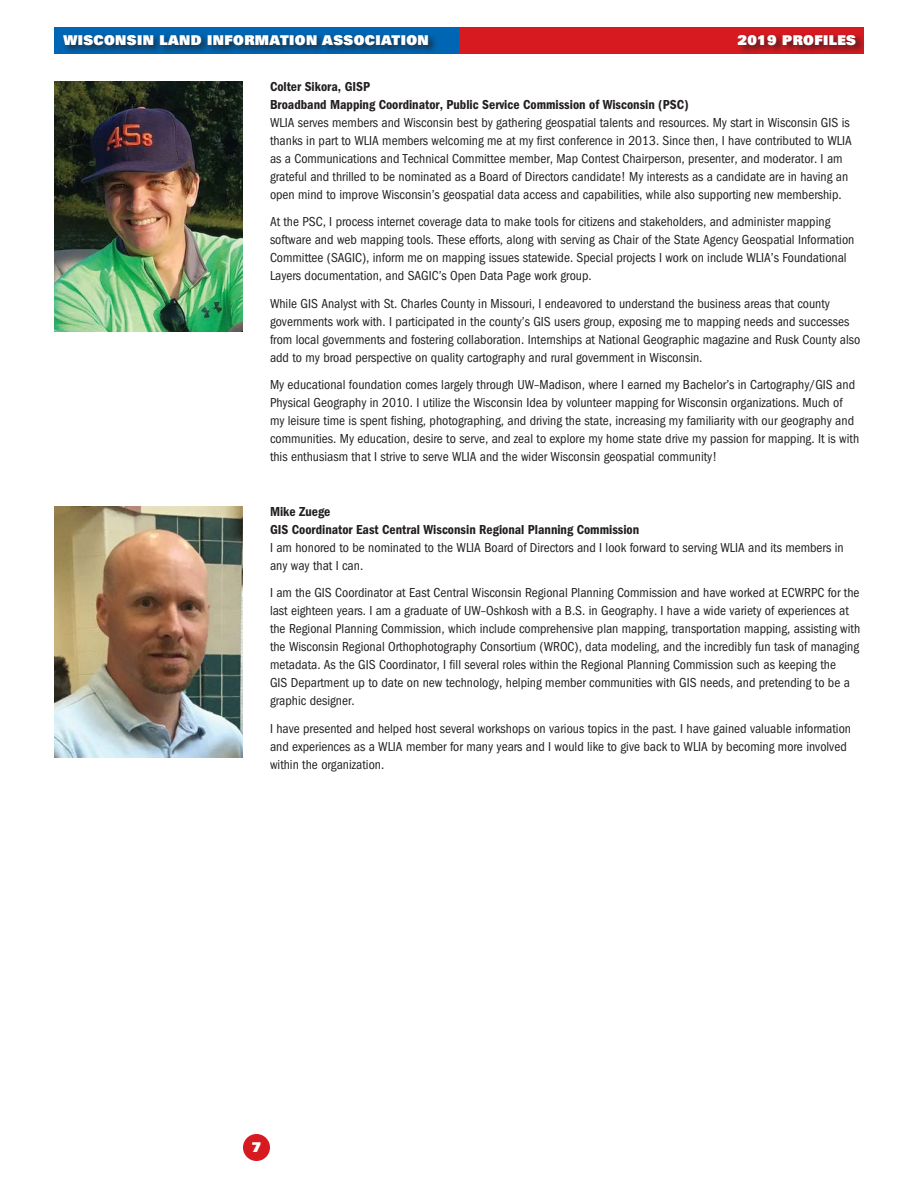
<style>
.page{position:relative;width:918px;height:1188px;background:#fff}
.page>*{position:absolute;margin:0;border:0;box-sizing:border-box;transform-origin:0 0}
.t1{font:condensed 13.5px/18px "Franklin Gothic";color:#231f20}
.t2{font:600 condensed 13.5px/18px "Franklin Gothic";color:#231f20}
.t3{font:900 13.5px "Univers";letter-spacing:.03em;color:#fff}
</style>
<div class="page">
<div style="left:54px;top:27px;width:405px;height:27px;background:#0066b3"></div>
<div style="left:459px;top:27px;width:405px;height:27px;background:#d71920"></div>
<div style="left:243px;top:1134px;width:27px;height:27px;background:#d71920;border-radius:50%"></div>
<div style="left:61px;top:33px;width:377px;height:22px;background:#231f20;opacity:.75"></div>
<div style="left:736px;top:33px;width:130px;height:22px;background:#231f20;opacity:.75"></div>
<img style="left:54px;top:81px;width:189px;height:251px">
<img style="left:54px;top:507px;width:189px;height:250px">
<p class="t3" style="left:63px;top:31px;width:367px">WISCONSIN LAND INFORMATION ASSOCIATION</p>
<p class="t3" style="left:738px;top:31px;width:120px">2019 PROFILES</p>
<p class="t2" style="left:270px;top:78px;width:420px">Colter Sikora, GISP<br>Broadband Mapping Coordinator, Public Service Commission of Wisconsin (PSC)</p>
<p class="t1" style="left:270px;top:114px;width:583px">WLIA serves members and Wisconsin best by gathering geospatial talents and resources. My start in Wisconsin GIS is thanks in part to WLIA members welcoming me at my first conference in 2013. Since then, I have contributed to WLIA as a Communications and Technical Committee member, Map Contest Chairperson, presenter, and moderator. I am grateful and thrilled to be nominated as a Board of Directors candidate! My interests as a candidate are in having an open mind to improve Wisconsin’s geospatial data access and capabilities, while also supporting new membership.</p>
<p class="t1" style="left:270px;top:213px;width:586px">At the PSC, I process internet coverage data to make tools for citizens and stakeholders, and administer mapping software and web mapping tools. These efforts, along with serving as Chair of the State Agency Geospatial Information Committee (SAGIC), inform me on mapping issues statewide. Special projects I work on include WLIA’s Foundational Layers documentation, and SAGIC’s Open Data Page work group.</p>
<p class="t1" style="left:270px;top:295px;width:592px">While GIS Analyst with St. Charles County in Missouri, I endeavored to understand the business areas that county governments work with. I participated in the county’s GIS users group, exposing me to mapping needs and successes from local governments and fostering collaboration. Internships at National Geographic magazine and Rusk County also add to my broad perspective on quality cartography and rural government in Wisconsin.</p>
<p class="t1" style="left:270px;top:376px;width:591px">My educational foundation comes largely through UW–Madison, where I earned my Bachelor’s in Cartography/GIS and Physical Geography in 2010. I utilize the Wisconsin Idea by volunteer mapping for Wisconsin organizations. Much of my leisure time is spent fishing, photographing, and driving the state, increasing my familiarity with our geography and communities. My education, desire to serve, and zeal to explore my home state drive my passion for mapping. It is with this enthusiasm that I strive to serve WLIA and the wider Wisconsin geospatial community!</p>
<p class="t2" style="left:270px;top:503px;width:371px">Mike Zuege<br>GIS Coordinator East Central Wisconsin Regional Planning Commission</p>
<p class="t1" style="left:270px;top:539px;width:575px">I am honored to be nominated to the WLIA Board of Directors and I look forward to serving WLIA and its members in any way that I can.</p>
<p class="t1" style="left:270px;top:584px;width:592px">I am the GIS Coordinator at East Central Wisconsin Regional Planning Commission and have worked at ECWRPC for the last eighteen years. I am a graduate of UW–Oshkosh with a B.S. in Geography. I have a wide variety of experiences at the Regional Planning Commission, which include comprehensive plan mapping, transportation mapping, assisting with the Wisconsin Regional Orthophotography Consortium (WROC), data modeling, and the incredibly fun task of managing metadata. As the GIS Coordinator, I fill several roles within the Regional Planning Commission such as keeping the<br>GIS Department up to date on new technology, helping member communities with GIS needs, and pretending to be a graphic designer.</p>
<p class="t1" style="left:270px;top:719px;width:583px">I have presented and helped host several workshops on various topics in the past. I have gained valuable information and experiences as a WLIA member for many years and I would like to give back to WLIA by becoming more involved within the organization.</p>
<p class="t3" style="left:252px;top:1139px;width:11px">7</p>
</div>
